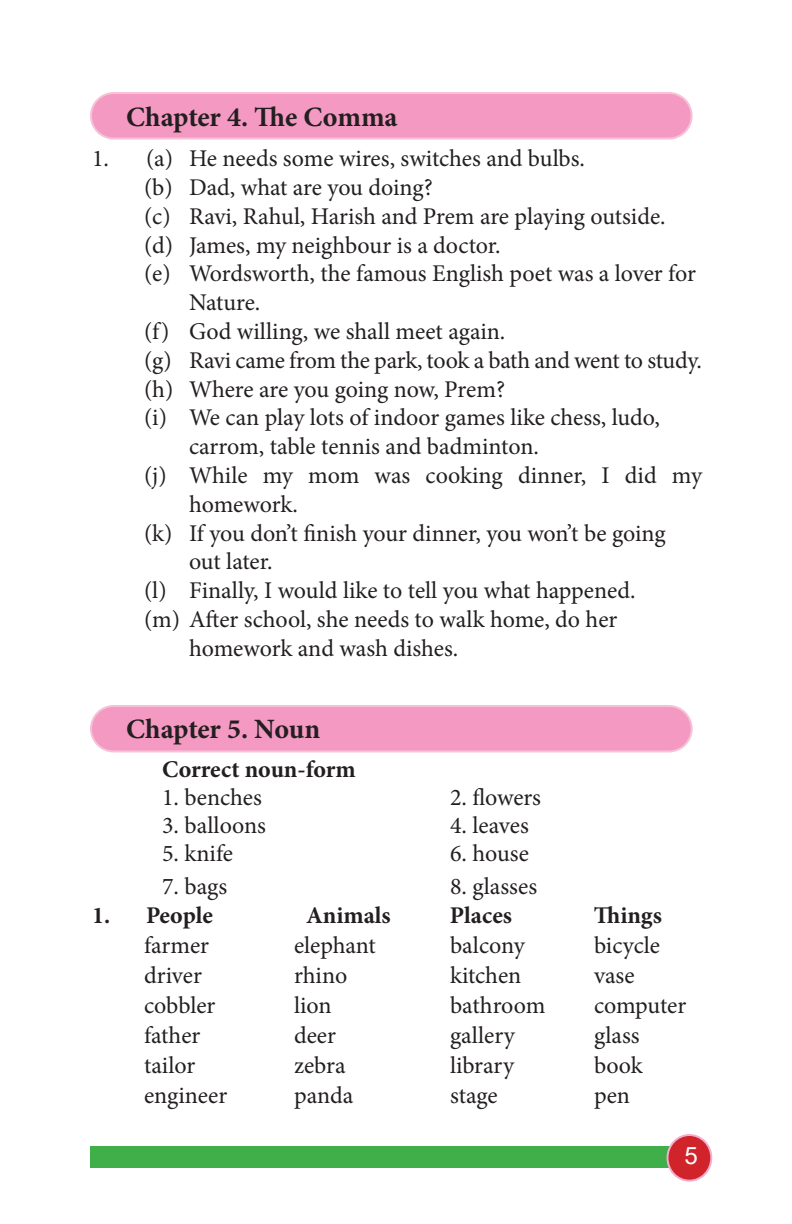
<style>
.page{position:relative;width:792px;height:1224px;background:#fff}
.page>*{position:absolute;margin:0;border:0;box-sizing:border-box;transform-origin:0 0}
.Chapter_name{font:700 28px "Minion Pro";letter-spacing:-.005em;color:#231f20}
.Answer{font:24px/28.8px "Minion Pro";letter-spacing:-.005em;color:#231f20}
.Head{font:24px "Minion Pro";color:#231f20}
.Answer_new{font:24px "Minion Pro";letter-spacing:-.005em;color:#231f20}
.Answer_new-2{font:700 24px "Minion Pro";color:#231f20}
.Head-2{font:700 24px "Minion Pro";color:#231f20}
.t1{font:24px "Arial";color:#fff}
</style>
<div class="page">
<div style="left:90px;top:1146px;width:613px;height:22px;background:#40ae49"></div>
<div style="left:668px;top:1135px;width:43px;height:46px;background:#d1232a;border-radius:50%"></div>
<div style="left:667px;top:1134px;width:45px;height:48px;border:2px solid #f5adce;border-radius:50%"></div>
<div style="left:91px;top:706px;width:601px;height:45px;background:#f499c2;border-radius:23px"></div>
<div style="left:90px;top:705px;width:603px;height:47px;border:2px solid #f7c1d9;border-radius:23px"></div>
<div style="left:91px;top:93px;width:601px;height:46px;background:#f499c2;border-radius:23px"></div>
<div style="left:90px;top:92px;width:603px;height:48px;border:2px solid #f7c1d9;border-radius:23px"></div>
<p class="Chapter_name" style="left:126px;top:98px;width:273px">Chapter 4. The Comma</p>
<p class="Answer_new" style="left:92px;top:142px;width:495px">1. (a) He needs some wires, switches and bulbs.</p>
<p class="Answer" style="left:144px;top:173px;width:290px">(b) Dad, what are you doing?</p>
<p class="Answer" style="left:144px;top:202px;width:523px">(c) Ravi, Rahul, Harish and Prem are playing outside.</p>
<p class="Answer" style="left:144px;top:231px;width:358px">(d) James, my neighbour is a doctor.</p>
<p class="Answer" style="left:189px;top:259px;width:509px;text-indent:-45px">(e) Wordsworth, the famous English poet was a lover for<br>Nature.</p>
<p class="Answer" style="left:144px;top:317px;width:363px">(f) God willing, we shall meet again.</p>
<p class="Answer" style="left:144px;top:346px;width:559px">(g) Ravi came from the park, took a bath and went to study.</p>
<p class="Answer" style="left:144px;top:375px;width:363px">(h) Where are you going now, Prem?</p>
<p class="Answer" style="left:189px;top:403px;width:472px;text-indent:-45px">(i) We can play lots of indoor games like chess, ludo, carrom, table tennis and badminton.</p>
<p class="Answer" style="left:189px;top:461px;width:515px;text-indent:-45px">(j) While my mom was cooking dinner, I did my homework.</p>
<p class="Answer" style="left:189px;top:519px;width:478px;text-indent:-45px">(k) If you don’t finish your dinner, you won’t be going out later.</p>
<p class="Answer" style="left:144px;top:576px;width:493px">(l) Finally, I would like to tell you what happened.</p>
<p class="Answer" style="left:189px;top:605px;width:430px;text-indent:-45px">(m) After school, she needs to walk home, do her homework and wash dishes.</p>
<p class="Chapter_name" style="left:126px;top:709px;width:196px">Chapter 5. Noun</p>
<p class="Head-2" style="left:162px;top:752px;width:195px">Correct noun-form</p>
<p class="Head" style="left:162px;top:781px;width:101px">1. benches</p>
<p class="Head" style="left:450px;top:781px;width:93px">2. flowers</p>
<p class="Head" style="left:162px;top:809px;width:105px">3. balloons</p>
<p class="Head" style="left:450px;top:809px;width:80px">4. leaves</p>
<p class="Head" style="left:162px;top:837px;width:73px">5. knife</p>
<p class="Head" style="left:450px;top:837px;width:81px">6. house</p>
<p class="Head" style="left:162px;top:871px;width:67px">7. bags</p>
<p class="Head" style="left:450px;top:871px;width:89px">8. glasses</p>
<p class="Answer_new-2" style="left:92px;top:899px;width:123px">1. People</p>
<p class="Answer_new-2" style="left:306px;top:899px;width:86px">Animals</p>
<p class="Answer_new-2" style="left:450px;top:899px;width:64px">Places</p>
<p class="Answer_new-2" style="left:594px;top:899px;width:69px">Things</p>
<p class="Answer" style="left:144px;top:931px;width:67px">farmer</p>
<p class="Answer" style="left:294px;top:931px;width:83px">elephant</p>
<p class="Answer" style="left:450px;top:931px;width:76px">balcony</p>
<p class="Answer" style="left:594px;top:931px;width:67px">bicycle</p>
<p class="Answer" style="left:144px;top:961px;width:60px">driver</p>
<p class="Answer" style="left:294px;top:961px;width:55px">rhino</p>
<p class="Answer" style="left:450px;top:961px;width:73px">kitchen</p>
<p class="Answer" style="left:594px;top:961px;width:42px">vase</p>
<p class="Answer" style="left:144px;top:991px;width:73px">cobbler</p>
<p class="Answer" style="left:294px;top:991px;width:39px">lion</p>
<p class="Answer" style="left:450px;top:991px;width:97px">bathroom</p>
<p class="Answer" style="left:594px;top:991px;width:94px">computer</p>
<p class="Answer" style="left:144px;top:1021px;width:58px">father</p>
<p class="Answer" style="left:294px;top:1021px;width:44px">deer</p>
<p class="Answer" style="left:450px;top:1021px;width:66px">gallery</p>
<p class="Answer" style="left:594px;top:1021px;width:47px">glass</p>
<p class="Answer" style="left:144px;top:1051px;width:53px">tailor</p>
<p class="Answer" style="left:294px;top:1051px;width:53px">zebra</p>
<p class="Answer" style="left:450px;top:1051px;width:66px">library</p>
<p class="Answer" style="left:594px;top:1051px;width:50px">book</p>
<p class="Answer" style="left:144px;top:1081px;width:85px">engineer</p>
<p class="Answer" style="left:294px;top:1081px;width:61px">panda</p>
<p class="Answer" style="left:450px;top:1081px;width:49px">stage</p>
<p class="Answer" style="left:594px;top:1081px;width:38px">pen</p>
<p class="t1" style="left:684px;top:1139px;width:15px">5</p>
</div>
